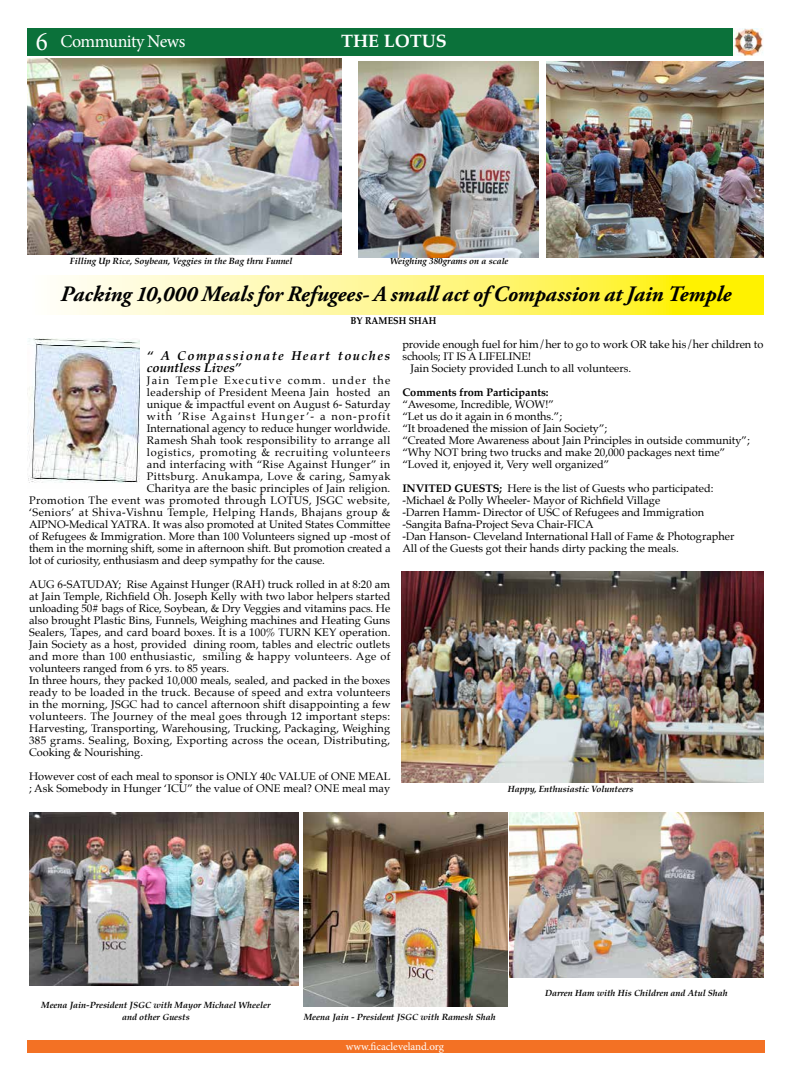
<style>
.page{position:relative;width:792px;height:1080px;background:#fff}
.page>*{position:absolute;margin:0;border:0;box-sizing:border-box;transform-origin:0 0}
.t1{font:26.7px "Minion Pro";color:#fff;scale:.94 1}
.t2{font:italic 700 22px "Adobe Garamond Pro";color:#000101}
.t3{font:18px "Minion Pro";letter-spacing:-.03em;color:#fff}
.t4{font:700 18px "Palatino";color:#fff}
.t5{font:italic 700 13px/12px "Palatino";letter-spacing:.11em;color:#000}
.t6{font:11px/12px "Palatino";letter-spacing:.005em;color:#000}
.t7{font:11px "Palatino";letter-spacing:.03em;color:#000}
.t8{font:11px "Palatino";letter-spacing:.04em;color:#000}
.t9{font:11px "Palatino";letter-spacing:.045em;color:#000}
.t10{font:11px "Palatino";letter-spacing:.06em;color:#000}
.t11{font:11px "Palatino";letter-spacing:.095em;color:#000}
.t12{font:11px "Palatino";letter-spacing:.11em;color:#000}
.t13{font:700 11px "Palatino";color:#000}
.t14{font:11px "Minion Pro";color:#fff}
.t15{font:700 10px "Palatino";color:#000;scale:.9 1}
.t16{font:italic 700 9px/12px "Palatino";color:#000;text-align:center}
.s1{font-weight:700}
</style>
<div class="page">
<div style="left:27px;top:28px;width:737px;height:28px;background:#0b713a"></div>
<div style="left:27px;top:1040px;width:738px;height:13px;background:#f37124"></div>
<img style="left:733px;top:28px;width:30px;height:28px">
<img style="left:358px;top:62px;width:181px;height:195px">
<img style="left:27px;top:59px;width:314px;height:195px">
<img style="left:402px;top:571px;width:362px;height:211px">
<img style="left:29px;top:813px;width:270px;height:173px">
<img style="left:304px;top:813px;width:204px;height:194px">
<img style="left:546px;top:62px;width:218px;height:195px">
<svg style="left:58px;top:275px;width:706px;height:40px;background:#fff681"></svg>
<img style="left:509px;top:813px;width:254px;height:164px">
<img style="left:28px;top:338px;width:112px;height:145px">
<h1 class="t1" style="left:36px;top:23px;width:14px">6</h1>
<h3 class="t3" style="left:60px;top:29px;width:126px">Community News</h3>
<h3 class="t4" style="left:341px;top:26px;width:107px">THE LOTUS</h3>
<p class="t16" style="left:70px;top:255px;width:224px">Filling Up Rice, Soybean, Veggies in the Bag thru Funnel</p>
<p class="t16" style="left:390px;top:255px;width:120px">Weighing 380grams on a scale</p>
<h2 class="t2" style="left:60px;top:281px;width:673px">Packing 10,000 Meals for Refugees- A small act of Compassion at Jain Temple</h2>
<p class="t15" style="left:351px;top:312px;width:97px">BY RAMESH SHAH</p>
<p class="t5" style="left:147px;top:349px;width:245px">“ A Compassionate Heart touches countless Lives”</p>
<p class="t12" style="left:147px;top:371px;width:245px">Jain Temple Executive comm. under the</p>
<p class="t7" style="left:147px;top:383px;width:245px">leadership of President Meena Jain hosted an</p>
<p class="t6" style="left:147px;top:398px;width:245px">unique &amp; impactful event on August 6- Saturday</p>
<p class="t11" style="left:147px;top:407px;width:245px">with ’Rise Against Hunger’- a non-profit</p>
<p class="t6" style="left:147px;top:422px;width:245px">International agency to reduce hunger worldwide.</p>
<p class="t7" style="left:147px;top:431px;width:245px">Ramesh Shah took responsibility to arrange all</p>
<p class="t10" style="left:147px;top:443px;width:245px">logistics, promoting &amp; recruiting volunteers</p>
<p class="t7" style="left:147px;top:455px;width:245px">and interfacing with “Rise Against Hunger” in</p>
<p class="t8" style="left:147px;top:467px;width:245px">Pittsburg. Anukampa, Love &amp; caring, Samyak</p>
<p class="t6" style="left:147px;top:482px;width:245px">Charitya are the basic principles of Jain religion.</p>
<p class="t8" style="left:29px;top:491px;width:363px">Promotion The event was promoted through LOTUS, JSGC website,</p>
<p class="t9" style="left:29px;top:503px;width:363px">‘Seniors’ at Shiva-Vishnu Temple, Helping Hands, Bhajans group &amp;</p>
<p class="t6" style="left:29px;top:518px;width:363px">AIPNO-Medical YATRA. It was also promoted at United States Committee</p>
<p class="t6" style="left:29px;top:530px;width:363px">of Refugees &amp; Immigration. More than 100 Volunteers signed up -most of</p>
<p class="t6" style="left:29px;top:542px;width:363px">them in the morning shift, some in afternoon shift. But promotion created a</p>
<p class="t6" style="left:29px;top:554px;width:297px">lot of curiosity, enthusiasm and deep sympathy for the cause.</p>
<p class="t6" style="left:29px;top:578px;width:363px">AUG 6-SATUDAY; Rise Against Hunger (RAH) truck rolled in at 8:20 am at Jain Temple, Richfield Oh. Joseph Kelly with two labor helpers started unloading 50# bags of Rice, Soybean, &amp; Dry Veggies and vitamins pacs. He also brought Plastic Bins, Funnels, Weighing machines and Heating Guns Sealers, Tapes, and card board boxes. It is a 100% TURN KEY operation.<br>Jain Society as a host, provided dining room, tables and electric outlets and more than 100 enthusiastic, smiling &amp; happy volunteers. Age of volunteers ranged from 6 yrs. to 85 years.<br>In three hours, they packed 10,000 meals, sealed, and packed in the boxes ready to be loaded in the truck. Because of speed and extra volunteers in the morning, JSGC had to cancel afternoon shift disappointing a few volunteers. The Journey of the meal goes through 12 important steps:<br>Harvesting, Transporting, Warehousing, Trucking, Packaging, Weighing 385 grams. Sealing, Boxing, Exporting across the ocean, Distributing, Cooking &amp; Nourishing.</p>
<p class="t6" style="left:29px;top:770px;width:363px">However cost of each meal to sponsor is ONLY 40c VALUE of ONE MEAL ; Ask Somebody in Hunger ‘ICU” the value of ONE meal? ONE meal may</p>
<p class="t6" style="left:402px;top:338px;width:363px">provide enough fuel for him/her to go to work OR take his/her children to</p>
<p class="t6" style="left:402px;top:350px;width:130px">schools; IT IS A LIFELINE!</p>
<p class="t6" style="left:411px;top:362px;width:222px">Jain Society provided Lunch to all volunteers.</p>
<p class="t13" style="left:402px;top:383px;width:148px">Comments from Participants:</p>
<p class="t6" style="left:402px;top:398px;width:349px">“Awesome, Incredible, WOW!”<br>“Let us do it again in 6 months.”;<br>“It broadened the mission of Jain Society”;<br>“Created More Awareness about Jain Principles in outside community”; “Why NOT bring two trucks and make 20,000 packages next time” “Loved it, enjoyed it, Very well organized”</p>
<p class="t6" style="left:402px;top:482px;width:333px"><span class="s1">INVITED GUESTS;</span> Here is the list of Guests who participated: -Michael &amp; Polly Wheeler- Mayor of Richfield Village<br>-Darren Hamm- Director of USC of Refugees and Immigration -Sangita Bafna-Project Seva Chair-FICA<br>-Dan Hanson- Cleveland International Hall of Fame &amp; Photographer All of the Guests got their hands dirty packing the meals.</p>
<p class="t16" style="left:508px;top:783px;width:127px">Happy, Enthusiastic Volunteers</p>
<p class="t16" style="left:545px;top:987px;width:184px">Darren Ham with His Children and Atul Shah</p>
<p class="t16" style="left:41px;top:999px;width:231px">Meena Jain-President JSGC with Mayor Michael Wheeler and other Guests</p>
<p class="t16" style="left:304px;top:1011px;width:193px">Meena Jain - President JSGC with Ramesh Shah</p>
<p class="t14" style="left:346px;top:1039px;width:100px">www.ficacleveland.org</p>
</div>
